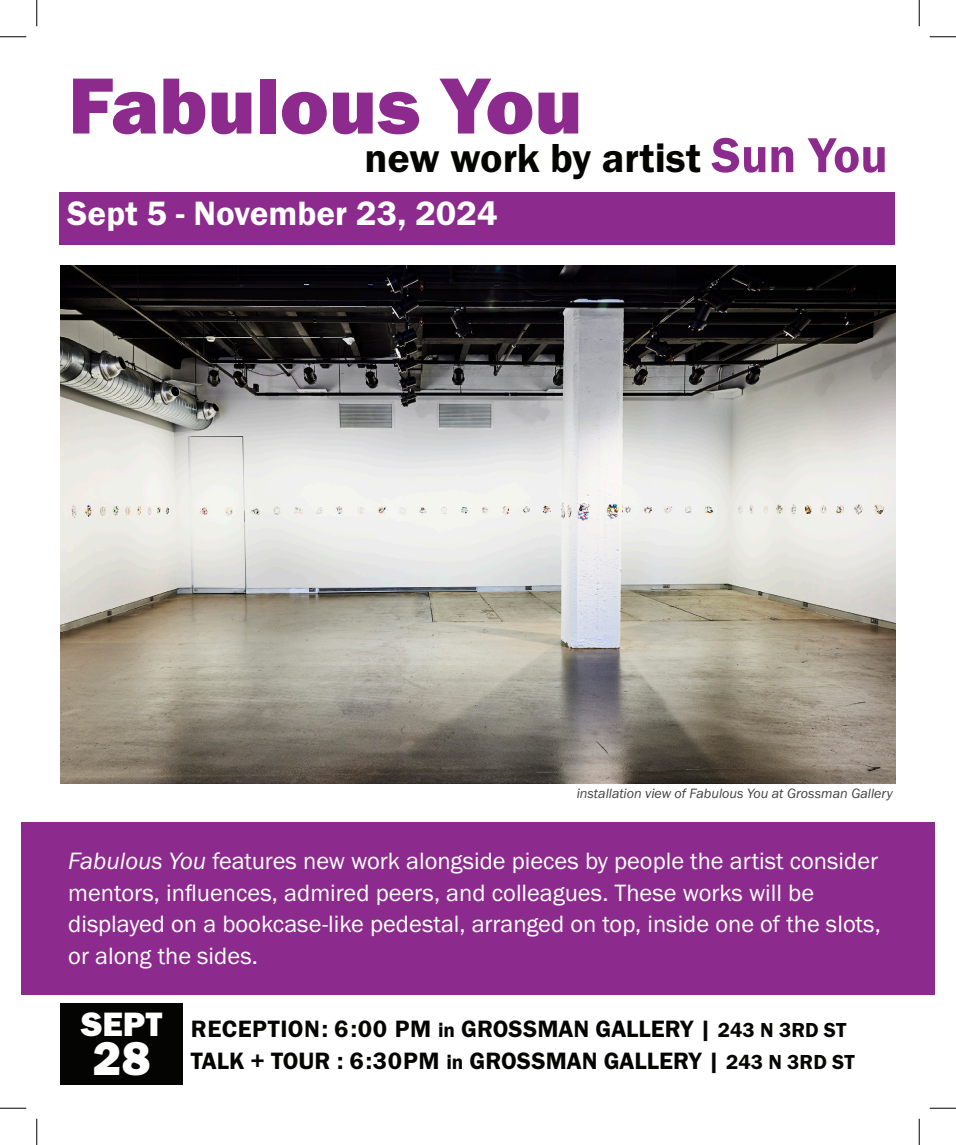
<style>
.page{position:relative;width:956px;height:1145px;background:#fff}
.page>*{position:absolute;margin:0;border:0;box-sizing:border-box;transform-origin:0 0}
.t1{font:82.25px "Franklin Gothic URW Hea";color:#8d2a8d}
.Paragraph{font:49px "Franklin Gothic URW Hea";color:#fff}
.t2{font:42px "Franklin Gothic URW Dem";color:#040503}
.t3{font:35px "Franklin Gothic URW Dem";color:#fff}
.Paragraph-2{font:35px "Franklin Gothic URW Hea";color:#fff}
.Paragraph-3{font:24.5px/31.5px "Franklin Gothic URW Boo";color:#fff}
.t4{font:24.5px "Franklin Gothic URW Dem";color:#040503}
.Paragraph-4{font:14px "Franklin Gothic URW Boo Ita";color:#404040}
.s1{font-size:50.75px;color:#8d2a8d}
.s2{font-family:"Franklin Gothic URW Boo Ita"}
.s3{font-size:21px}
</style>
<div class="page">
<div style="left:21px;top:822px;width:913px;height:173px;background:#8d2a8d"></div>
<div style="left:59px;top:192px;width:835px;height:53px;background:#8d2a8d"></div>
<div style="left:60px;top:1002px;width:123px;height:82px;background:#040503"></div>
<img style="left:60px;top:266px;width:835px;height:518px">
<svg style="left:0;top:36px;width:26px;height:1px"></svg>
<svg style="left:929px;top:36px;width:27px;height:1px"></svg>
<svg style="left:0;top:1107px;width:26px;height:1px"></svg>
<svg style="left:929px;top:1107px;width:27px;height:1px"></svg>
<svg style="left:36px;top:0;width:1px;height:26px"></svg>
<svg style="left:36px;top:1118px;width:1px;height:26px"></svg>
<svg style="left:918px;top:0;width:1px;height:26px"></svg>
<svg style="left:918px;top:1118px;width:1px;height:26px"></svg>
<p class="t1" style="left:68px;top:53px;width:515px">Fabulous You</p>
<p class="t2" style="left:364px;top:132px;width:524px">new work by artist <span class="s1">Sun You</span></p>
<p class="t3" style="left:67px;top:191px;width:432px">Sept 5 - November 23, 2024</p>
<p class="Paragraph-4" style="left:576px;top:784px;width:317px">installation view of Fabulous You at Grossman Gallery</p>
<p class="Paragraph-3" style="left:68px;top:845px;width:814px"><span class="s2">Fabulous You</span> features new work alongside pieces by people the artist consider mentors, influences, admired peers, and colleagues. These works will be displayed on a bookcase-like pedestal, arranged on top, inside one of the slots, or along the sides.</p>
<p class="Paragraph-2" style="left:81px;top:1001px;width:83px">SEPT</p>
<p class="Paragraph" style="left:93px;top:1026px;width:59px">28</p>
<p class="t4" style="left:191px;top:1014px;width:657px">RECEPTION: 6:00 PM <span class="s3">in</span> GROSSMAN GALLERY | <span class="s3">243 N 3RD ST</span></p>
<p class="t4" style="left:191px;top:1045px;width:665px">TALK + TOUR : 6:30PM <span class="s3">in</span> GROSSMAN GALLERY | <span class="s3">243 N 3RD ST</span></p>
</div>
